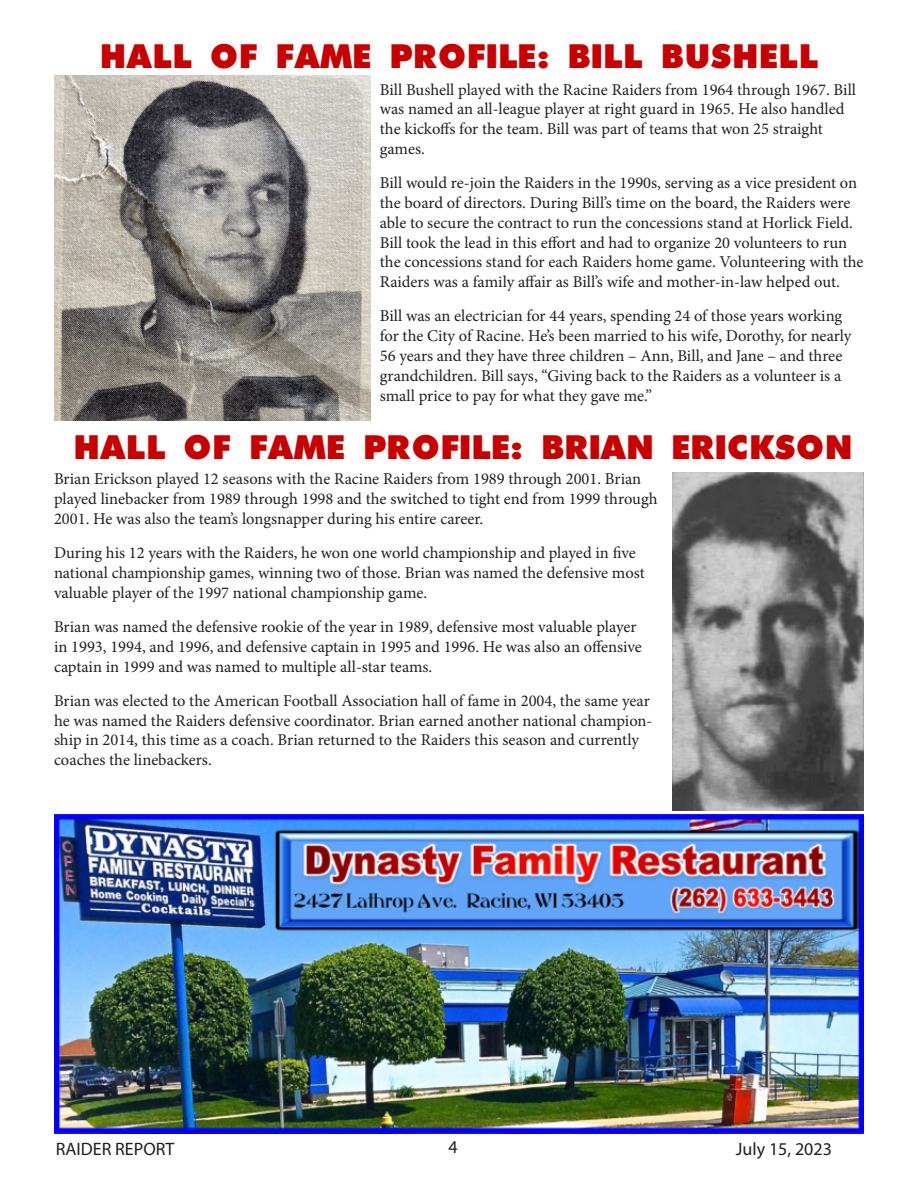
<style>
.page{position:relative;width:918px;height:1188px;background:#fff}
.page>*{position:absolute;margin:0;border:0;box-sizing:border-box;transform-origin:0 0}
.t1{font:33px "Raiders";letter-spacing:.025em;color:#c80000}
.t2{font:18px "Myriad Pro";color:#231f20}
.t3{font:16.5px/19.8px "Minion Pro";color:#231f20}
</style>
<div class="page">
<img style="left:54px;top:814px;width:810px;height:320px">
<img style="left:54px;top:75px;width:317px;height:346px">
<img style="left:672px;top:472px;width:192px;height:339px">
<p class="t1" style="left:100px;top:37px;width:720px">HALL OF FAME PROFILE: BILL BUSHELL</p>
<p class="t3" style="left:380px;top:79px;width:478px">Bill Bushell played with the Racine Raiders from 1964 through 1967. Bill was named an all-league player at right guard in 1965. He also handled the kickoffs for the team. Bill was part of teams that won 25 straight games.</p>
<p class="t3" style="left:380px;top:173px;width:485px">Bill would re-join the Raiders in the 1990s, serving as a vice president on the board of directors. During Bill’s time on the board, the Raiders were able to secure the contract to run the concessions stand at Horlick Field.<br>Bill took the lead in this effort and had to organize 20 volunteers to run the concessions stand for each Raiders home game. Volunteering with the Raiders was a family affair as Bill’s wife and mother-in-law helped out.</p>
<p class="t3" style="left:380px;top:306px;width:473px">Bill was an electrician for 44 years, spending 24 of those years working for the City of Racine. He’s been married to his wife, Dorothy, for nearly 56 years and they have three children – Ann, Bill, and Jane – and three grandchildren. Bill says, “Giving back to the Raiders as a volunteer is a small price to pay for what they gave me.”</p>
<p class="t1" style="left:73px;top:427px;width:781px">HALL OF FAME PROFILE: BRIAN ERICKSON</p>
<p class="t3" style="left:54px;top:469px;width:605px">Brian Erickson played 12 seasons with the Racine Raiders from 1989 through 2001. Brian played linebacker from 1989 through 1998 and the switched to tight end from 1999 through<br>2001. He was also the team’s longsnapper during his entire career.</p>
<p class="t3" style="left:54px;top:543px;width:592px">During his 12 years with the Raiders, he won one world championship and played in five national championship games, winning two of those. Brian was named the defensive most valuable player of the 1997 national championship game.</p>
<p class="t3" style="left:54px;top:617px;width:589px">Brian was named the defensive rookie of the year in 1989, defensive most valuable player in 1993, 1994, and 1996, and defensive captain in 1995 and 1996. He was also an offensive captain in 1999 and was named to multiple all-star teams.</p>
<p class="t3" style="left:54px;top:691px;width:600px">Brian was elected to the American Football Association hall of fame in 2004, the same year he was named the Raiders defensive coordinator. Brian earned another national champion&shy;ship in 2014, this time as a coach. Brian returned to the Raiders this season and currently coaches the linebackers.</p>
<p class="t2" style="left:56px;top:1138px;width:120px">RAIDER REPORT</p>
<p class="t2" style="left:449px;top:1136px;width:11px">4</p>
<p class="t2" style="left:736px;top:1138px;width:98px">July 15, 2023</p>
</div>
